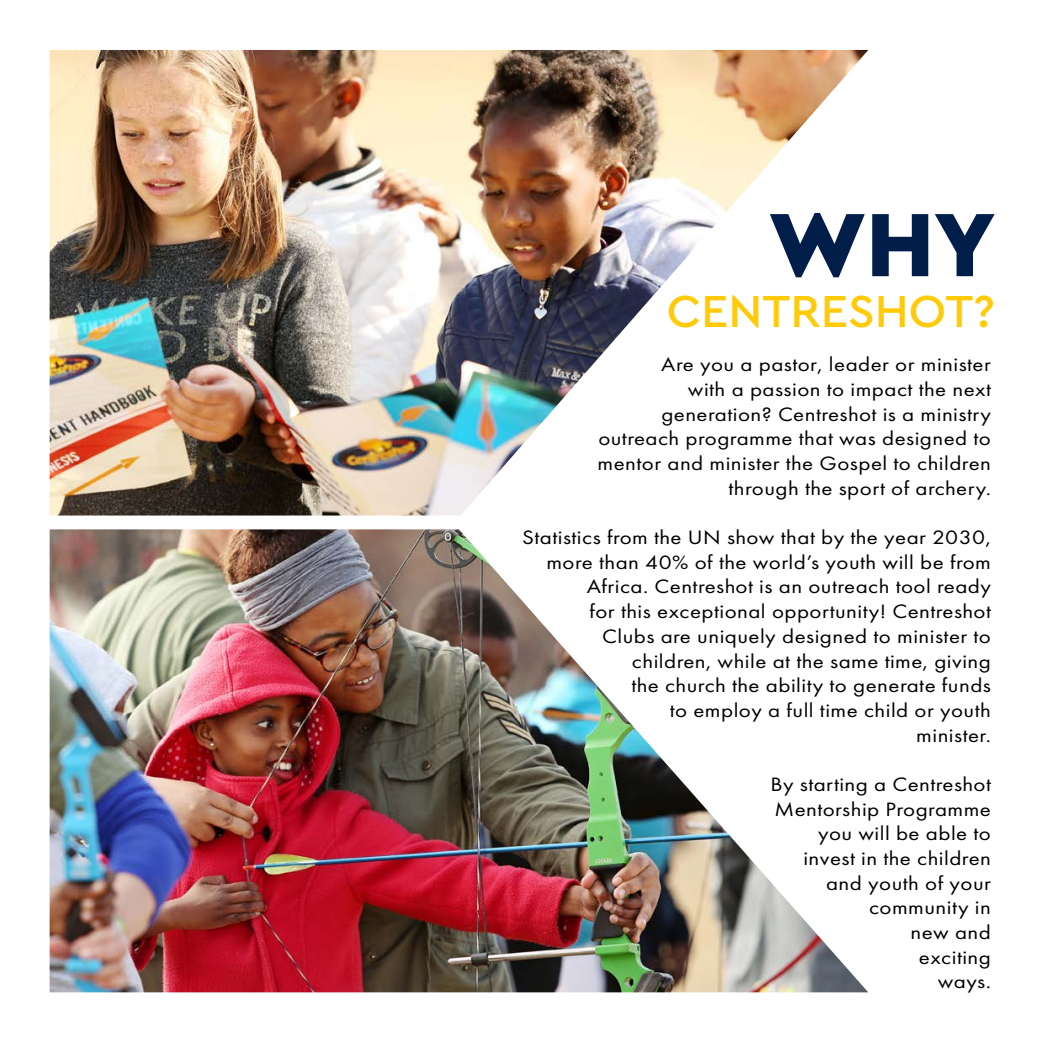
<style>
.page{position:relative;width:1042px;height:1042px;background:#fff}
.page>*{position:absolute;margin:0;border:0;box-sizing:border-box;transform-origin:0 0}
.t1{font:900 94.15px "Cera Pro";color:#001e49}
.t2{font:500 47.07px "Cera Pro";color:#ffcb08}
.t3{font:20.12px/24.7px "Futura PT";letter-spacing:.02em;color:#000;text-align:right;scale:1.14 1}
</style>
<div class="page">
<img style="left:50px;top:529px;width:818px;height:463px">
<img style="left:50px;top:50px;width:818px;height:465px">
<p class="t1" style="left:769px;top:182px;width:228px">WHY</p>
<p class="t2" style="left:667px;top:279px;width:329px">CENTRESHOT?</p>
<p class="t3" style="left:597px;top:352px;width:346px">Are you a pastor, leader or minister<br>with a passion to impact the next generation? Centreshot is a ministry outreach programme that was designed to mentor and minister the Gospel to children through the sport of archery.</p>
<p class="t3" style="left:522px;top:525px;width:413px">Statistics from the UN show that by the year 2030, more than 40% of the world’s youth will be from Africa. Centreshot is an outreach tool ready<br>for this exceptional opportunity! Centreshot<br>Clubs are uniquely designed to minister to children, while at the same time, giving<br>the church the ability to generate funds<br>to employ a full time child or youth<br>minister.</p>
<p class="t3" style="left:770px;top:772px;width:195px">By starting a Centreshot<br>Mentorship Programme you will be able to invest in the children and youth of your community in<br>new and<br>exciting<br>ways.</p>
</div>
